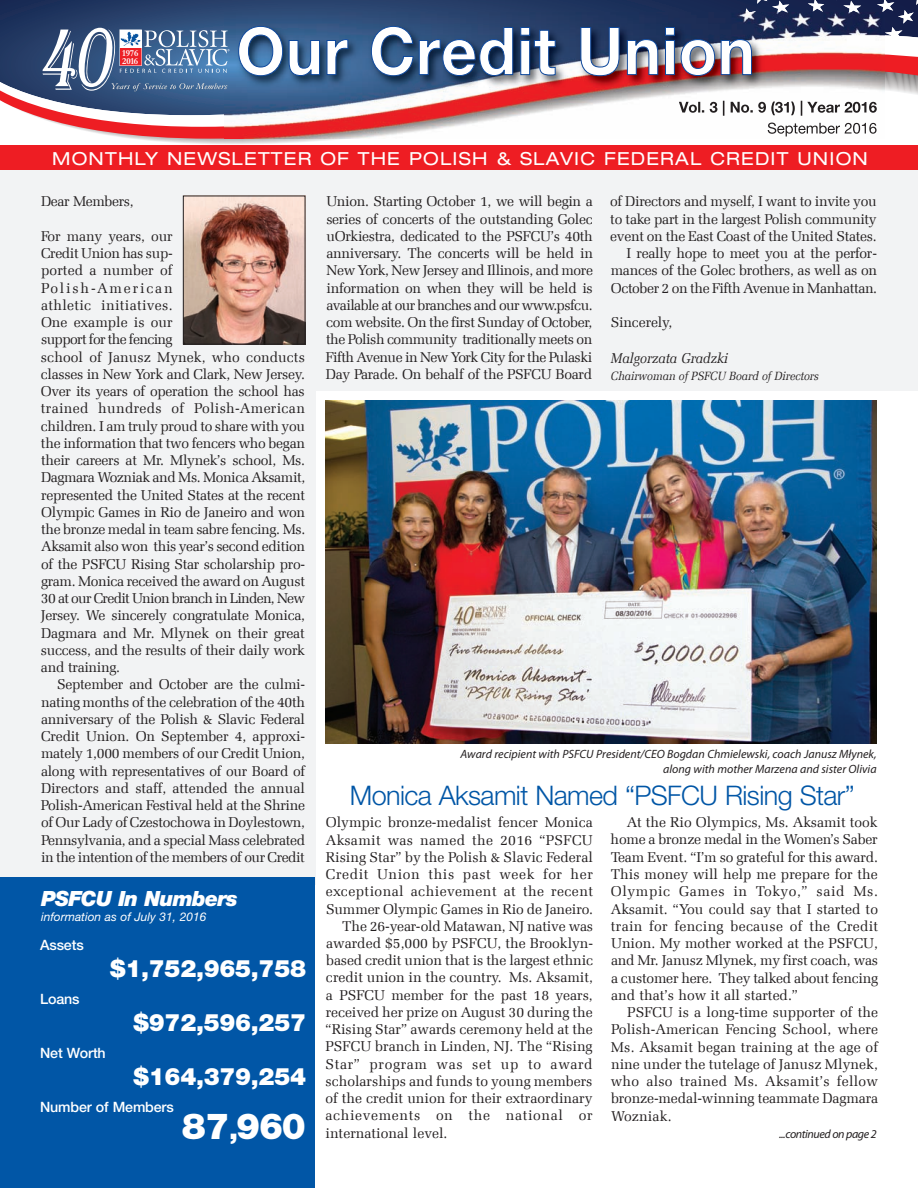
<style>
.page{position:relative;width:918px;height:1188px;background:#fff}
.page>*{position:absolute;margin:0;border:0;box-sizing:border-box;transform-origin:0 0}
.t1{font:700 66px "Helvetica Neue LT Pro";letter-spacing:.01em;color:#fff;scale:.95 1}
.t2{font:900 36px "Helvetica Neue LT Pro";color:#fff}
.t3{font:300 27px "Helvetica Neue LT Pro";letter-spacing:-.02em;color:#0156a6}
.t4{font:900 24px "Helvetica Neue LT Pro";letter-spacing:-.015em;color:#fff}
.t5{font:italic 900 21px "Helvetica Neue LT Pro";letter-spacing:-.035em;color:#fff}
.t6{font:expanded 18px "Helvetica Neue LT Pro";letter-spacing:.065em;color:#fff}
.t7{font:14.25px/17.2px "Zapf Ellipt EU";letter-spacing:-.02em;color:#231f20;text-align:justify}
.t8{font:14.25px "Zapf Ellipt EU";color:#231f20}
.t9{font:14.25px "Zapf Ellipt EU";letter-spacing:.045em;color:#231f20}
.t10{font:500 14.25px "Helvetica Neue LT Pro";letter-spacing:-.01em;color:#fff}
.t11{font:14.25px "Zapf Ellipt EU";letter-spacing:.03em;color:#231f20}
.t12{font:14.25px "Zapf Ellipt EU";letter-spacing:.025em;color:#231f20}
.t13{font:italic 14.25px "Zapf Ellipt EU";letter-spacing:-.005em;color:#231f20;scale:.94 1}
.t14{font:italic 12px/14.4px "Myriad Pro NPL";color:#231f20;text-align:right}
.t15{font:italic 12px "Zapf Ellipt EU";letter-spacing:-.005em;color:#231f20;scale:.94 1}
.t16{font:italic 12px "Helvetica Neue LT Pro";color:#fff}
.t17{font:italic 12px "Myriad Pro NPL";letter-spacing:-.035em;color:#231f20}
.t18{font:700 9.15px/7.5px "Garamond";letter-spacing:-.02em;color:#fff}
.s1{font-size:27px}
</style>
<div class="page">
<img style="left:326px;top:401px;width:551px;height:342px">
<div style="left:0;top:167px;width:316px;height:718px;background:#f2f3f4"></div>
<div style="left:316px;top:169px;width:602px;height:222px;background:#f2f3f4"></div>
<svg style="left:0;top:0;width:904px;height:33px;background:#243b65"></svg>
<svg style="left:0;top:52px;width:338px;height:92px"></svg>
<svg style="left:0;top:53px;width:918px;height:86px"></svg>
<div style="left:0;top:145px;width:918px;height:24px;background:#ee1d23"></div>
<img style="left:225px;top:12px;width:660px;height:126px">
<img style="left:679px;top:101px;width:198px;height:15px">
<img style="left:768px;top:123px;width:109px;height:13px">
<svg style="left:238px;top:26px;width:82px;height:51px;background:#2c5683"></svg>
<svg style="left:326px;top:39px;width:23px;height:36px"></svg>
<svg style="left:371px;top:26px;width:143px;height:51px;background:#20416c"></svg>
<svg style="left:520px;top:27px;width:36px;height:49px;background:#274067"></svg>
<svg style="left:580px;top:27px;width:40px;height:50px;background:#46506f"></svg>
<svg style="left:627px;top:39px;width:32px;height:36px"></svg>
<img style="left:665px;top:18px;width:253px;height:58px">
<div style="left:0;top:877px;width:315px;height:311px;background:#0156a6"></div>
<svg style="left:43px;top:28px;width:187px;height:63px;background:#6c81a3"></svg>
<img style="left:185px;top:198px;width:118px;height:144px">
<div style="left:183px;top:196px;width:122px;height:148px;border:1px solid #231f20"></div>
<svg style="left:732px;top:0;width:186px;height:12px;background:#394367"></svg>
<p class="t18" style="left:122px;top:50px;width:18px">1976<br>2016</p>
<h1 class="t1" style="left:236px;top:28px;width:547px">Our Credit Union</h1>
<p class="t6" style="left:52px;top:152px;width:817px">MONTHLY NEWSLETTER OF THE POLISH &amp; SLAVIC FEDERAL CREDIT UNION</p>
<p class="t7" style="left:41px;top:193px;width:94px">Dear Members,</p>
<p class="t7" style="left:41px;top:228px;width:266px;text-align:left">For many years, our<br>Credit Union has sup -<br>ported a number of Polish-American<br>athletic initiatives.<br>One example is our<br>support for the fencing<br>school of Janusz Mynek, who conducts classes in New York and Clark, New Jersey.<br>Over its years of operation the school has trained hundreds of Polish-American children. I am truly proud to share with you the information that two fencers who began their careers at Mr. Mlynek’s school, Ms.<br>Dagmara Wozniak and Ms. Monica Aksamit, represented the United States at the recent Olympic Games in Rio de Janeiro and won the bronze medal in team sabre fencing. Ms.<br>Aksamit also won this year’s second edition of the PSFCU Rising Star scholarship pro - gram. Monica received the award on August 30 at our Credit Union branch in Linden, New Jersey. We sincerely congratulate Monica, Dagmara and Mr. Mlynek on their great success, and the results of their daily work and training.</p>
<p class="t7" style="left:41px;top:676px;width:266px;text-indent:16px">September and October are the culmi - nating months of the celebration of the 40th anniversary of the Polish &amp; Slavic Federal Credit Union. On September 4, approxi - mately 1,000 members of our Credit Union, along with representatives of our Board of Directors and staff, attended the annual Polish-American Festival held at the Shrine of Our Lady of Czestochowa in Doylestown, Pennsylvania, and a special Mass celebrated in the intention of the members of our Credit</p>
<h3 class="t5" style="left:41px;top:891px;width:198px">PSFCU In Numbers</h3>
<p class="t16" style="left:41px;top:913px;width:167px">information as of July 31, 2016</p>
<p class="t10" style="left:40px;top:940px;width:45px">Assets</p>
<h3 class="t4" style="left:110px;top:960px;width:198px">$1,752,965,758</h3>
<p class="t10" style="left:40px;top:994px;width:41px">Loans</p>
<h3 class="t4" style="left:133px;top:1014px;width:174px">$972,596,257</h3>
<p class="t10" style="left:40px;top:1048px;width:67px">Net Worth</p>
<h3 class="t4" style="left:133px;top:1068px;width:174px">$164,379,254</h3>
<p class="t10" style="left:40px;top:1102px;width:135px">Number of Members</p>
<h2 class="t2" style="left:182px;top:1114px;width:126px">87<span class="s1">,</span>960</h2>
<p class="t7" style="left:326px;top:193px;width:269px">Union. Starting October 1, we will begin a series of concerts of the outstanding Golec uOrkiestra, dedicated to the PSFCU’s 40th anniversary. The concerts will be held in New York, New Jersey and Illinois, and more information on when they will be held is available at our branches and our www.psfcu. com website. On the first Sunday of October, the Polish community traditionally meets on Fifth Avenue in New York City for the Pulaski Day Parade. On behalf of the PSFCU Board</p>
<p class="t7" style="left:610px;top:193px;width:268px;text-align:right">of Directors and myself, I want to invite you to take part in the largest Polish community event on the East Coast of the United States.<br>I really hope to meet you at the perfor - mances of the Golec brothers, as well as on October 2 on the Fifth Avenue in Manhattan.</p>
<p class="t7" style="left:611px;top:314px;width:63px">Sincerely,</p>
<p class="t13" style="left:611px;top:349px;width:126px">Malgorzata Gradzki</p>
<p class="t15" style="left:611px;top:369px;width:223px">Chairwoman of PSFCU Board of Directors</p>
<p class="t14" style="left:460px;top:748px;width:418px">Award recipient with PSFCU President/CEO Bogdan Chmielewski, coach Janusz Młynek, along with mother Marzena and sister Olivia</p>
<h3 class="t3" style="left:350px;top:785px;width:507px">Monica Aksamit Named “PSFCU Rising Star”</h3>
<p class="t8" style="left:326px;top:814px;width:269px">Olympic bronze-medalist fencer Monica</p>
<p class="t12" style="left:326px;top:831px;width:269px">Aksamit was named the 2016 “PSFCU</p>
<p class="t8" style="left:326px;top:848px;width:269px">Rising Star” by the Polish &amp; Slavic Federal</p>
<p class="t9" style="left:326px;top:866px;width:269px">Credit Union this past week for her</p>
<p class="t11" style="left:326px;top:883px;width:269px">exceptional achievement at the recent</p>
<p class="t7" style="left:326px;top:900px;width:269px">Summer Olympic Games in Rio de Janeiro.</p>
<p class="t7" style="left:342px;top:918px;width:252px">The 26-year-old Matawan, NJ native was</p>
<p class="t8" style="left:326px;top:935px;width:269px">awarded $5,000 by PSFCU, the Brooklyn-</p>
<p class="t7" style="left:326px;top:952px;width:268px">based credit union that is the largest ethnic</p>
<p class="t8" style="left:326px;top:969px;width:269px">credit union in the country. Ms. Aksamit,</p>
<p class="t8" style="left:326px;top:986px;width:268px">a PSFCU member for the past 18 years,</p>
<p class="t7" style="left:326px;top:1004px;width:268px">received her prize on August 30 during the</p>
<p class="t8" style="left:326px;top:1021px;width:269px">“Rising Star” awards ceremo ny held at the</p>
<p class="t8" style="left:326px;top:1038px;width:269px">PSFCU branch in Linden, NJ. The “Rising</p>
<p class="t9" style="left:326px;top:1055px;width:269px">Star” program was set up to award</p>
<p class="t8" style="left:326px;top:1073px;width:268px">scholarships and funds to young members</p>
<p class="t8" style="left:325px;top:1090px;width:269px">of the credit union for their extraordinary</p>
<p class="t9" style="left:325px;top:1107px;width:269px">achievements on the national or</p>
<p class="t8" style="left:326px;top:1124px;width:123px">international level.</p>
<p class="t7" style="left:611px;top:814px;width:269px;text-indent:16px">At the Rio Olympics, Ms. Aksamit took home a bronze medal in the Women’s Saber Team Event. “I’m so grateful for this award.<br>This money will help me prepare for the Olympic Games in Tokyo,” said Ms.<br>Aksamit. “You could say that I started to train for fencing because of the Credit Union. My mother worked at the PSFCU, and Mr. Janusz Mlynek, my first coach, was a customer here. They talked about fencing and that’s how it all started.”</p>
<p class="t7" style="left:611px;top:1004px;width:269px;text-indent:16px">PSFCU is a long-time supporter of the Polish-American Fencing School, where Ms. Aksamit began training at the age of nine under the tutelage of Janusz Mlynek, who also trained Ms. Aksamit’s fellow bronze-medal-winning teammate Dagmara Wozniak.</p>
<p class="t17" style="left:779px;top:1129px;width:99px">...continued on page 2</p>
</div>
